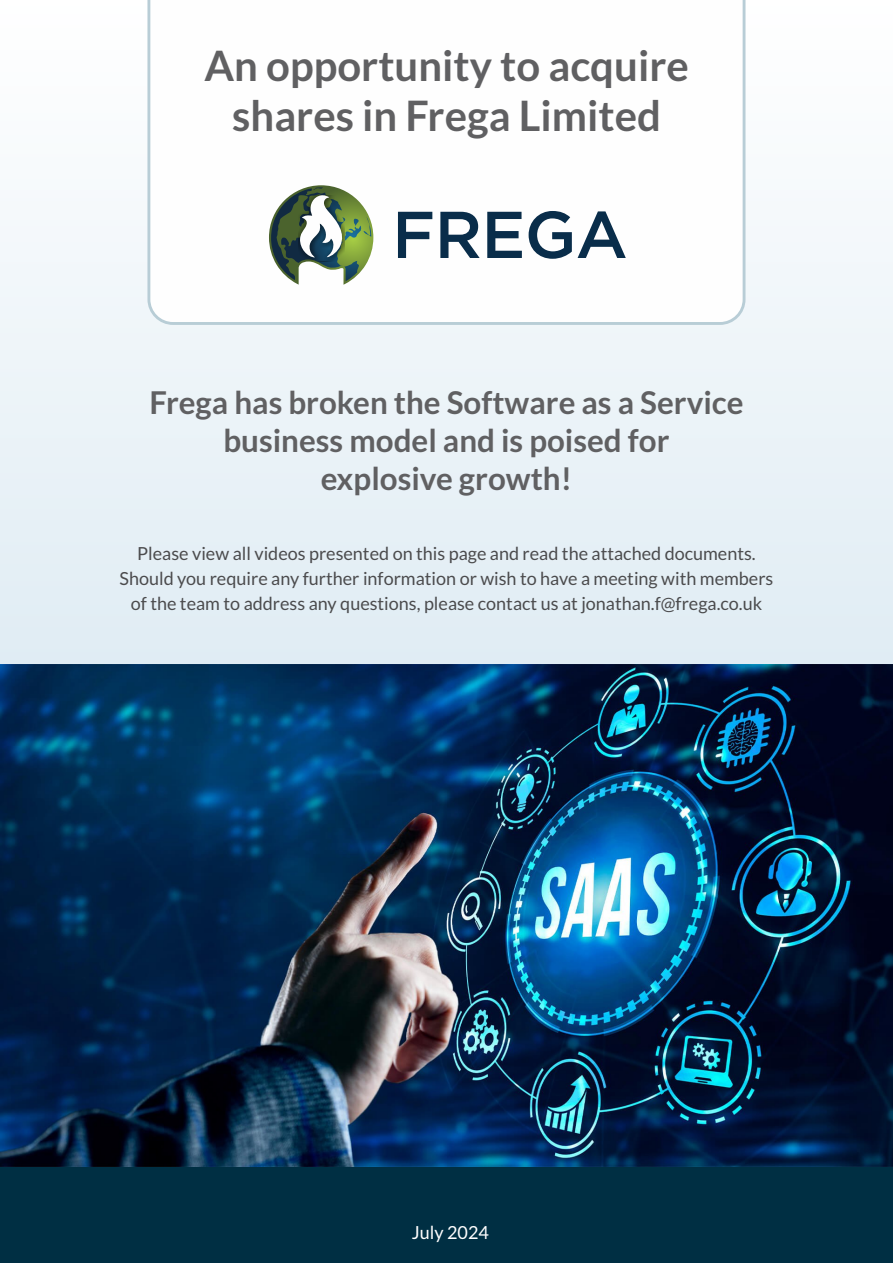
<style>
.page{position:relative;width:893px;height:1263px;background:#fff}
.page>*{position:absolute;margin:0;border:0;box-sizing:border-box;transform-origin:0 0}
.t1{font:500 66px "Gotham Pro";letter-spacing:-.015em;color:#092d4a}
.t2{font:700 41.85px/50.2px "Lato";color:#606062;text-align:center}
.t3{font:700 31.35px/37.7px "Lato";color:#606062;text-align:center}
.t4{font:18px/24.9px "Lato";color:#4b4b4d;text-align:center}
.t5{font:18px "Lato";color:#fefefe}
</style>
<div class="page">
<div style="left:0;top:0;width:893px;height:701px;background:linear-gradient(to bottom,#fefefe,#deebf3)"></div>
<div style="left:0;top:664px;width:893px;height:599px;background:#002f43"></div>
<svg style="left:150px;top:0;width:593px;height:322px"></svg>
<div style="left:267px;top:183px;width:109px;height:109px;background:#fefefe;border-radius:50%"></div>
<svg style="left:269px;top:185px;width:104px;height:100px"></svg>
<img style="left:0;top:664px;width:893px;height:502px">
<h2 class="t2" style="left:205px;top:43px;width:486px">An opportunity to acquire shares in Frega Limited</h2>
<h1 class="t1" style="left:392px;top:210px;width:237px">FREGA</h1>
<h3 class="t3" style="left:149px;top:386px;width:596px">Frega has broken the Software as a Service business model and is poised for<br>explosive growth!</h3>
<p class="t4" style="left:120px;top:542px;width:655px">Please view all videos presented on this page and read the attached documents.<br>Should you require any further information or wish to have a meeting with members of the team to address any questions, please contact us at jonathan.f@frega.co.uk</p>
<p class="t5" style="left:412px;top:1224px;width:79px">July 2024</p>
</div>
